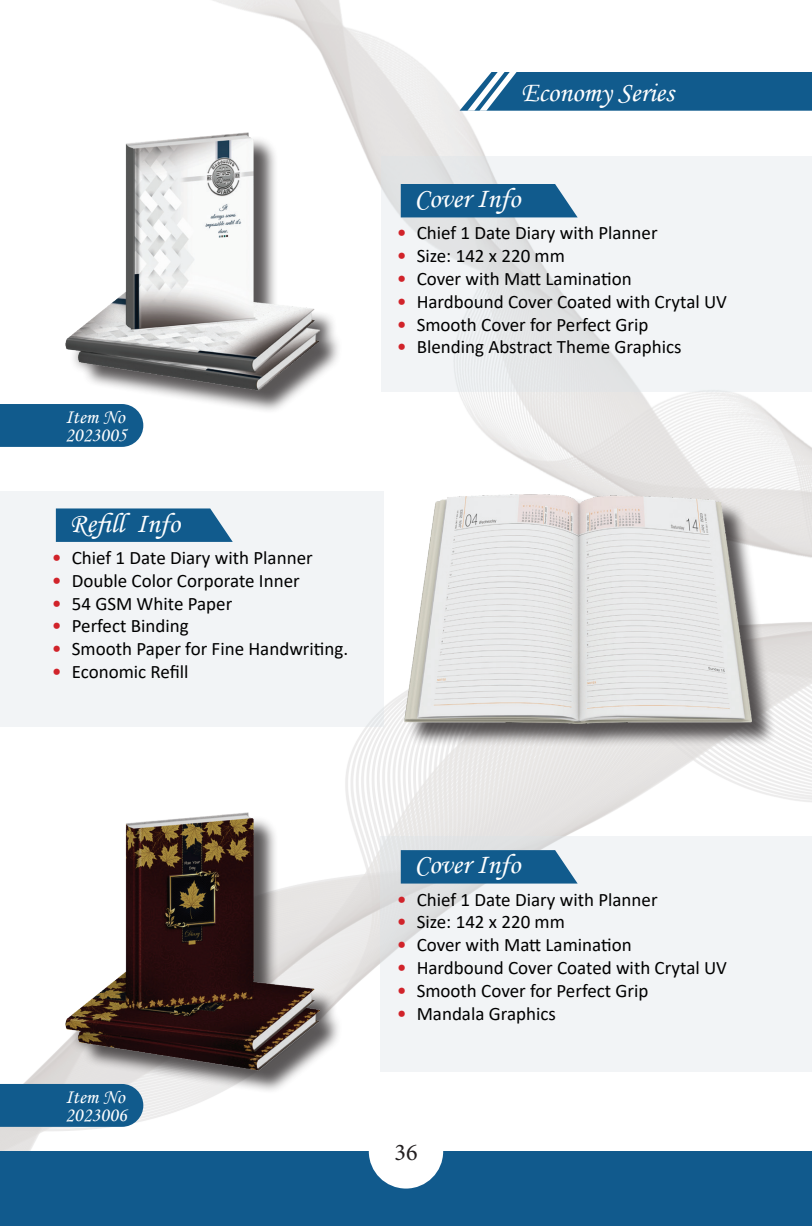
<style>
.page{position:relative;width:812px;height:1226px;background:#fff}
.page>*{position:absolute;margin:0;border:0;box-sizing:border-box;transform-origin:0 0}
.t1{font:28px "Monotype Corsiva";color:#fff}
.t2{font:24px "Minion Pro";color:#231f20}
.t3{font:20px/18px "Monotype Corsiva";color:#fff}
.t4{font:19px "Calibri";color:#000}
.s1{font-size:20px;color:#d1232a}
</style>
<div class="page">
<img style="left:0;top:0;width:811px;height:1151px">
<div style="left:0;top:1151px;width:811px;height:75px;background:#115a8d"></div>
<hr style="left:811px;top:1151px;width:1px;height:75px;background:#115a8d">
<svg style="left:383px;top:156px;width:428px;height:236px;fill:#f2f4f6"></svg>
<div style="left:383px;top:836px;width:429px;height:236px;background:#f2f4f6"></div>
<div style="left:369px;top:1114px;width:74px;height:74px;background:#fff;border-radius:50%"></div>
<svg style="left:453px;top:72px;width:359px;height:39px;background:#2a6c99"></svg>
<img style="left:15px;top:88px;width:368px;height:361px">
<div style="left:0;top:404px;width:143px;height:43px;background:#115b8d"></div>
<svg style="left:378px;top:184px;width:199px;height:33px;background:#36739d"></svg>
<img style="left:15px;top:768px;width:368px;height:361px">
<div style="left:0;top:1084px;width:143px;height:43px;background:#115b8d"></div>
<svg style="left:378px;top:850px;width:199px;height:33px;background:#35739c"></svg>
<div style="left:0;top:491px;width:383px;height:235px;background:#f2f4f6"></div>
<svg style="left:55px;top:508px;width:178px;height:34px;background:#246795"></svg>
<div style="left:408px;top:497px;width:368px;height:251px;background:#231f20;opacity:.75"></div>
<img style="left:404px;top:494px;width:347px;height:229px">
<p class="t3" style="left:65px;top:408px;width:63px">Item No<br>2023005</p>
<h1 class="t1" style="left:70px;top:506px;width:112px">Refill Info</h1>
<p class="t4" style="left:52px;top:544px;width:262px"><span class="s1">•</span> Chief 1 Date Diary with Planner</p>
<p class="t4" style="left:52px;top:567px;width:249px"><span class="s1">•</span> Double Color Corporate Inner</p>
<p class="t4" style="left:52px;top:590px;width:182px"><span class="s1">•</span> 54 GSM White Paper</p>
<p class="t4" style="left:52px;top:613px;width:138px"><span class="s1">•</span> Perfect Binding</p>
<p class="t4" style="left:52px;top:636px;width:298px"><span class="s1">•</span> Smooth Paper for Fine Handwriting.</p>
<p class="t4" style="left:52px;top:658px;width:138px"><span class="s1">•</span> Economic Refill</p>
<h1 class="t1" style="left:521px;top:75px;width:154px">Economy Series</h1>
<h1 class="t1" style="left:414px;top:182px;width:107px">Cover Info</h1>
<p class="t4" style="left:397px;top:220px;width:262px"><span class="s1">•</span> Chief 1 Date Diary with Planner</p>
<p class="t4" style="left:397px;top:243px;width:170px"><span class="s1">•</span> Size: 142 x 220 mm</p>
<p class="t4" style="left:397px;top:266px;width:236px"><span class="s1">•</span> Cover with Matt Lamination</p>
<p class="t4" style="left:397px;top:288px;width:332px"><span class="s1">•</span> Hardbound Cover Coated with Crytal UV</p>
<p class="t4" style="left:397px;top:311px;width:253px"><span class="s1">•</span> Smooth Cover for Perfect Grip</p>
<p class="t4" style="left:397px;top:334px;width:286px"><span class="s1">•</span> Blending Abstract Theme Graphics</p>
<p class="t3" style="left:65px;top:1088px;width:63px">Item No<br>2023006</p>
<h1 class="t1" style="left:414px;top:848px;width:107px">Cover Info</h1>
<p class="t4" style="left:397px;top:886px;width:262px"><span class="s1">•</span> Chief 1 Date Diary with Planner</p>
<p class="t4" style="left:397px;top:909px;width:170px"><span class="s1">•</span> Size: 142 x 220 mm</p>
<p class="t4" style="left:397px;top:932px;width:236px"><span class="s1">•</span> Cover with Matt Lamination</p>
<p class="t4" style="left:397px;top:954px;width:332px"><span class="s1">•</span> Hardbound Cover Coated with Crytal UV</p>
<p class="t4" style="left:397px;top:977px;width:253px"><span class="s1">•</span> Smooth Cover for Perfect Grip</p>
<p class="t4" style="left:397px;top:1000px;width:161px"><span class="s1">•</span> Mandala Graphics</p>
<p class="t2" style="left:394px;top:1136px;width:25px">36</p>
</div>
